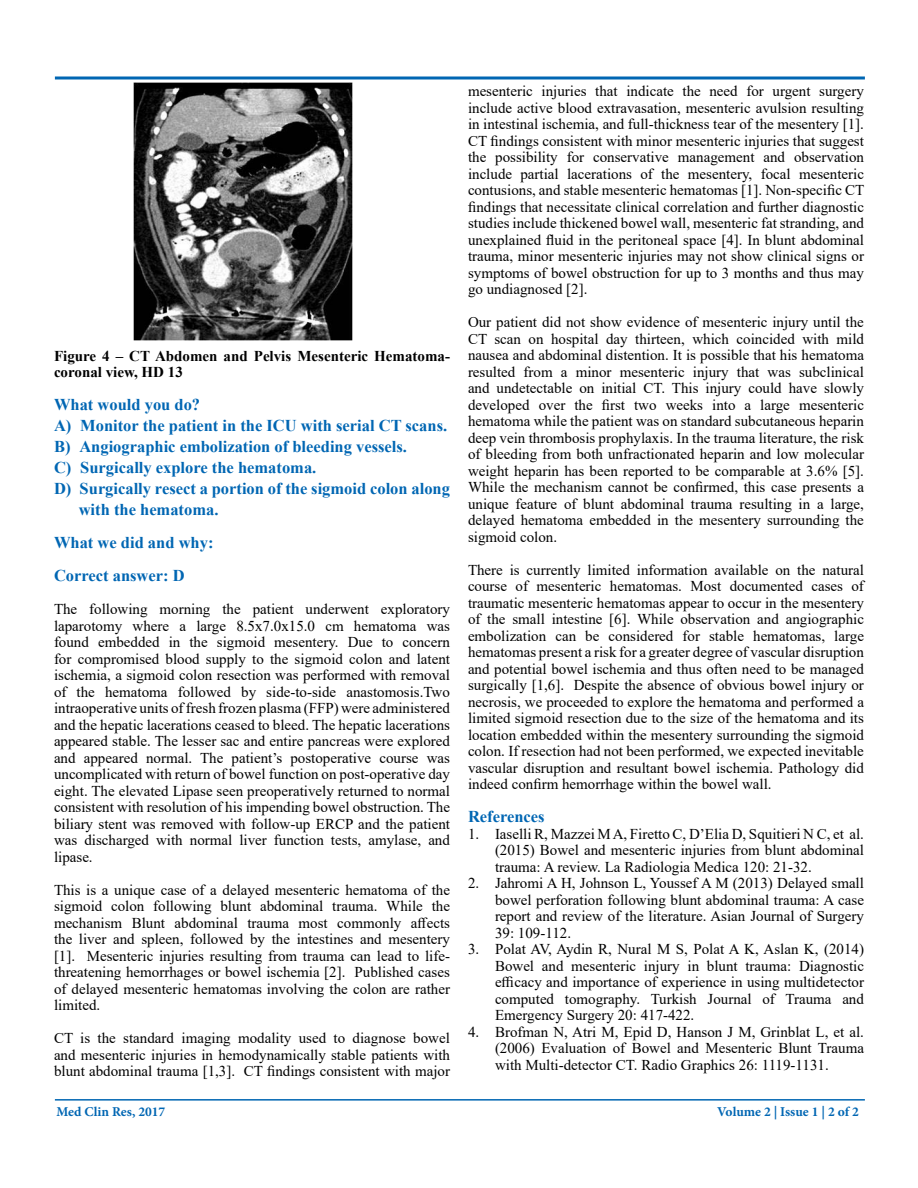
<style>
.page{position:relative;width:918px;height:1188px;background:#fff}
.page>*{position:absolute;margin:0;border:0;box-sizing:border-box;transform-origin:0 0}
.t1{font:700 16.5px/33px "Times New Roman";color:#0066b3}
.t2{font:15px/16.5px "Times New Roman";color:#000;text-align:justify}
.t3{font:700 15px/16.5px "Times New Roman";color:#000}
.t4{font:700 13.5px "Minion Pro";color:#0066b3}
</style>
<div class="page">
<hr style="left:55px;top:1099px;width:810px;height:2px;background:#0066b3">
<svg style="left:54px;top:76px;width:811px;height:4px;background:#3f8cc5"></svg>
<img style="left:133px;top:83px;width:220px;height:257px">
<p class="t3" style="left:54px;top:347px;width:397px">Figure 4 – CT Abdomen and Pelvis Mesenteric Hematoma&shy;coronal view, HD 13</p>
<p class="t1" style="left:54px;top:388px;width:148px">What would you do?</p>
<p class="t1" style="left:54px;top:409px;width:395px">A) Monitor the patient in the ICU with serial CT scans.</p>
<p class="t1" style="left:54px;top:430px;width:355px">B) Angiographic embolization of bleeding vessels.</p>
<p class="t1" style="left:54px;top:451px;width:264px">C) Surgically explore the hematoma.</p>
<p class="t1" style="left:54px;top:472px;width:398px">D) Surgically resect a portion of the sigmoid colon along</p>
<p class="t1" style="left:79px;top:493px;width:141px">with the hematoma.</p>
<p class="t1" style="left:54px;top:526px;width:161px">What we did and why:<br>Correct answer: D</p>
<p class="t2" style="left:54px;top:601px;width:398px">The following morning the patient underwent exploratory laparotomy where a large 8.5x7.0x15.0 cm hematoma was found embedded in the sigmoid mesentery. Due to concern for compromised blood supply to the sigmoid colon and latent ischemia, a sigmoid colon resection was performed with removal of the hematoma followed by side-to-side anastomosis.Two intraoperative units of fresh frozen plasma (FFP) were administered and the hepatic lacerations ceased to bleed. The hepatic lacerations appeared stable. The lesser sac and entire pancreas were explored and appeared normal. The patient’s postoperative course was uncomplicated with return of bowel function on post-operative day eight. The elevated Lipase seen preoperatively returned to normal consistent with resolution of his impending bowel obstruction. The biliary stent was removed with follow-up ERCP and the patient was discharged with normal liver function tests, amylase, and lipase.</p>
<p class="t2" style="left:54px;top:881px;width:398px">This is a unique case of a delayed mesenteric hematoma of the sigmoid colon following blunt abdominal trauma. While the mechanism Blunt abdominal trauma most commonly affects the liver and spleen, followed by the intestines and mesentery [1]. Mesenteric injuries resulting from trauma can lead to life&shy;threatening hemorrhages or bowel ischemia [2]. Published cases of delayed mesenteric hematomas involving the colon are rather limited.</p>
<p class="t2" style="left:54px;top:1030px;width:398px">CT is the standard imaging modality used to diagnose bowel and mesenteric injuries in hemodynamically stable patients with blunt abdominal trauma [1,3]. CT findings consistent with major</p>
<p class="t2" style="left:468px;top:82px;width:398px">mesenteric injuries that indicate the need for urgent surgery include active blood extravasation, mesenteric avulsion resulting in intestinal ischemia, and full-thickness tear of the mesentery [1].<br>CT findings consistent with minor mesenteric injuries that suggest the possibility for conservative management and observation include partial lacerations of the mesentery, focal mesenteric contusions, and stable mesenteric hematomas [1]. Non-specific CT findings that necessitate clinical correlation and further diagnostic studies include thickened bowel wall, mesenteric fat stranding, and unexplained fluid in the peritoneal space [4]. In blunt abdominal trauma, minor mesenteric injuries may not show clinical signs or symptoms of bowel obstruction for up to 3 months and thus may go undiagnosed [2].</p>
<p class="t2" style="left:468px;top:313px;width:398px">Our patient did not show evidence of mesenteric injury until the CT scan on hospital day thirteen, which coincided with mild nausea and abdominal distention. It is possible that his hematoma resulted from a minor mesenteric injury that was subclinical and undetectable on initial CT. This injury could have slowly developed over the first two weeks into a large mesenteric hematoma while the patient was on standard subcutaneous heparin deep vein thrombosis prophylaxis. In the trauma literature, the risk of bleeding from both unfractionated heparin and low molecular weight heparin has been reported to be comparable at 3.6% [5].<br>While the mechanism cannot be confirmed, this case presents a unique feature of blunt abdominal trauma resulting in a large, delayed hematoma embedded in the mesentery surrounding the sigmoid colon.</p>
<p class="t2" style="left:468px;top:561px;width:398px">There is currently limited information available on the natural course of mesenteric hematomas. Most documented cases of traumatic mesenteric hematomas appear to occur in the mesentery of the small intestine [6]. While observation and angiographic embolization can be considered for stable hematomas, large hematomas present a risk for a greater degree of vascular disruption and potential bowel ischemia and thus often need to be managed surgically [1,6]. Despite the absence of obvious bowel injury or necrosis, we proceeded to explore the hematoma and performed a limited sigmoid resection due to the size of the hematoma and its location embedded within the mesentery surrounding the sigmoid colon. If resection had not been performed, we expected inevitable vascular disruption and resultant bowel ischemia. Pathology did indeed confirm hemorrhage within the bowel wall.</p>
<p class="t1" style="left:468px;top:800px;width:78px">References</p>
<p class="t2" style="left:495px;top:825px;width:371px;text-indent:-27px">1. Iaselli R, Mazzei M A, Firetto C, D’Elia D, Squitieri N C, et al. (2015) Bowel and mesenteric injuries from blunt abdominal trauma: A review. La Radiologia Medica 120: 21-32.</p>
<p class="t2" style="left:495px;top:874px;width:371px;text-indent:-27px">2. Jahromi A H, Johnson L, Youssef A M (2013) Delayed small bowel perforation following blunt abdominal trauma: A case report and review of the literature. Asian Journal of Surgery 39: 109-112.</p>
<p class="t2" style="left:495px;top:940px;width:371px;text-indent:-27px">3. Polat AV, Aydin R, Nural M S, Polat A K, Aslan K, (2014)<br>Bowel and mesenteric injury in blunt trauma: Diagnostic efficacy and importance of experience in using multidetector computed tomography. Turkish Journal of Trauma and Emergency Surgery 20: 417-422.</p>
<p class="t2" style="left:495px;top:1023px;width:371px;text-indent:-27px">4. Brofman N, Atri M, Epid D, Hanson J M, Grinblat L, et al. (2006) Evaluation of Bowel and Mesenteric Blunt Trauma with Multi-detector CT. Radio Graphics 26: 1119-1131.</p>
<p class="t4" style="left:56px;top:1102px;width:110px">Med Clin Res, 2017</p>
<p class="t4" style="left:717px;top:1102px;width:143px">Volume 2 | Issue 1 | 2 of 2</p>
</div>
